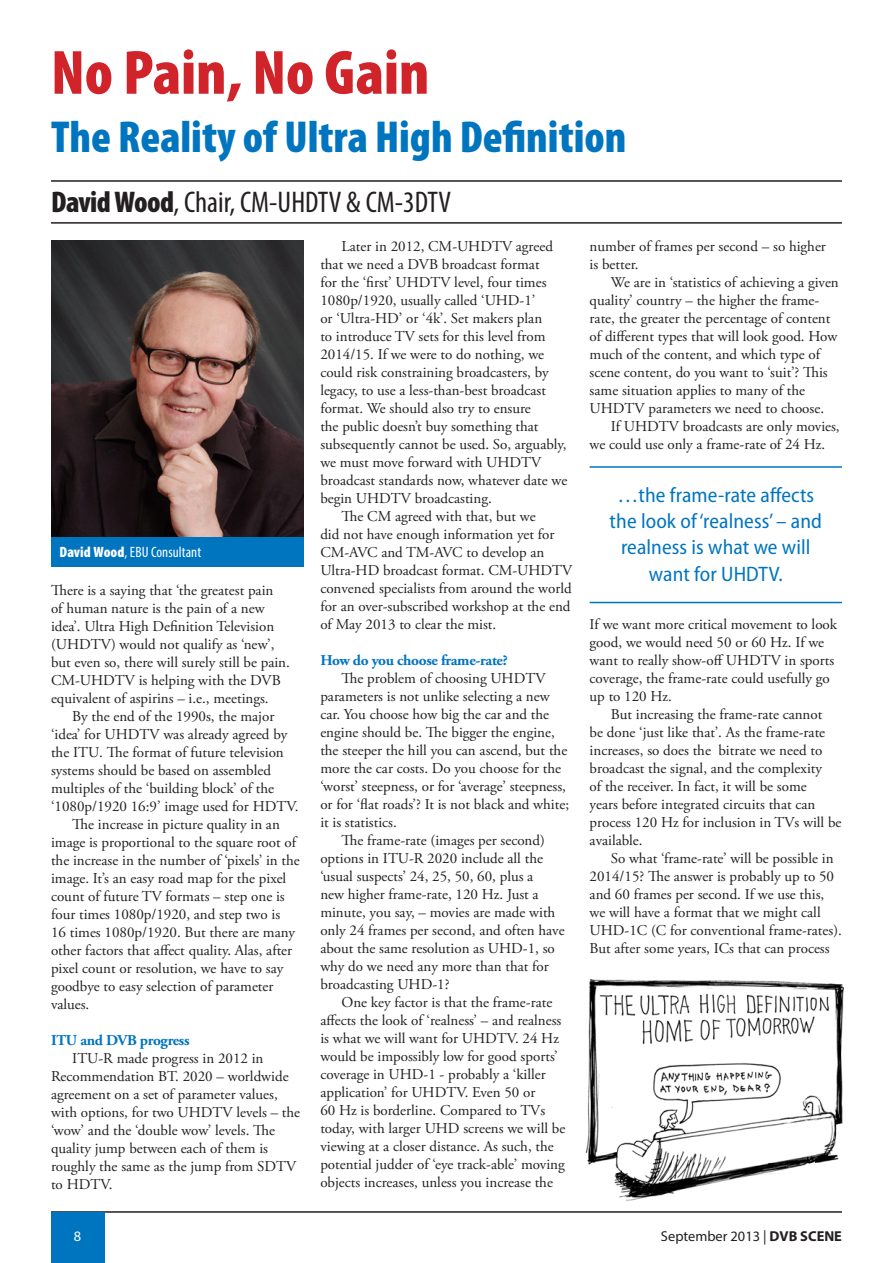
<style>
.page{position:relative;width:893px;height:1263px;background:#fff}
.page>*{position:absolute;margin:0;border:0;box-sizing:border-box;transform-origin:0 0}
.t1{font:900 condensed 63px "Myriad Pro";color:#d1232a}
.t2{font:900 condensed 45px "Myriad Pro";color:#0075bf}
.t3{font:condensed 30px "Myriad Pro";color:#231f20}
.t4{font:semi-condensed 21px/26.2px "Myriad Pro";letter-spacing:.005em;color:#0075bf;text-align:center}
.BODY_COPY{font:15px/18px "Adobe Garamond Pro";color:#231f20}
.BODY_COPY-2{font:700 15px "Adobe Garamond Pro";letter-spacing:-.02em;color:#0075bf}
.t5{font:condensed 15px "Myriad Pro";letter-spacing:.005em;color:#fff}
.t6{font:14.4px "Myriad Pro";color:#231f20}
.t7{font:14.4px "Myriad Pro";color:#fff}
.s1{font-weight:900}
.s2{font-weight:700}
</style>
<div class="page">
<hr style="left:51px;top:1211px;width:791px;height:2px;background:#231f20">
<div style="left:51px;top:1213px;width:53px;height:50px;background:#0075bf"></div>
<hr style="left:51px;top:180px;width:791px;height:2px;background:#231f20">
<hr style="left:51px;top:222px;width:791px;height:2px;background:#231f20">
<img style="left:51px;top:240px;width:252px;height:297px">
<div style="left:51px;top:537px;width:252px;height:30px;background:#0075bf"></div>
<hr style="left:590px;top:466px;width:252px;height:2px;background:#0075bf">
<hr style="left:590px;top:602px;width:252px;height:1px;background:#0075bf">
<img style="left:585px;top:979px;width:259px;height:222px">
<p class="t1" style="left:51px;top:38px;width:380px">No Pain, No Gain</p>
<p class="t2" style="left:51px;top:111px;width:577px">The Reality of Ultra High Definition</p>
<p class="t3" style="left:51px;top:183px;width:402px"><span class="s1">David Wood</span>, Chair, CM-UHDTV &amp; CM-3DTV</p>
<p class="t5" style="left:60px;top:543px;width:143px"><span class="s1">David Wood</span>, EBU Consultant</p>
<p class="BODY_COPY" style="left:51px;top:581px;width:240px">There is a saying that ‘the greatest pain<br>of human nature is the pain of a new idea’. Ultra High Definition Television (UHDTV) would not qualify as ‘new’, but even so, there will surely still be pain.<br>CM-UHDTV is helping with the DVB equivalent of aspirins – i.e., meetings.</p>
<p class="BODY_COPY" style="left:51px;top:707px;width:249px;text-indent:21px">By the end of the 1990s, the major ‘idea’ for UHDTV was already agreed by the ITU. The format of future television systems should be based on assembled multiples of the ‘building block’ of the ‘1080p/1920 16:9’ image used for HDTV.</p>
<p class="BODY_COPY" style="left:51px;top:815px;width:250px;text-indent:21px">The increase in picture quality in an image is proportional to the square root of the increase in the number of ‘pixels’ in the image. It’s an easy road map for the pixel count of future TV formats – step one is four times 1080p/1920, and step two is<br>16 times 1080p/1920. But there are many other factors that affect quality. Alas, after pixel count or resolution, we have to say goodbye to easy selection of parameter values.</p>
<p class="BODY_COPY-2" style="left:51px;top:1031px;width:140px">ITU and DVB progress</p>
<p class="BODY_COPY" style="left:51px;top:1049px;width:251px;text-indent:21px">ITU-R made progress in 2012 in<br>Recommendation BT. 2020 – worldwide agreement on a set of parameter values, with options, for two UHDTV levels – the ‘wow’ and the ‘double wow’ levels. The quality jump between each of them is roughly the same as the jump from SDTV to HDTV.</p>
<p class="BODY_COPY" style="left:320px;top:238px;width:249px;text-indent:21px">Later in 2012, CM-UHDTV agreed that we need a DVB broadcast format<br>for the ‘first’ UHDTV level, four times 1080p/1920, usually called ‘UHD-1’<br>or ‘Ultra-HD’ or ‘4k’. Set makers plan<br>to introduce TV sets for this level from 2014/15. If we were to do nothing, we could risk constraining broadcasters, by legacy, to use a less-than-best broadcast format. We should also try to ensure<br>the public doesn’t buy something that subsequently cannot be used. So, arguably, we must move forward with UHDTV broadcast standards now, whatever date we begin UHDTV broadcasting.</p>
<p class="BODY_COPY" style="left:320px;top:508px;width:253px;text-indent:21px">The CM agreed with that, but we<br>did not have enough information yet for CM-AVC and TM-AVC to develop an Ultra-HD broadcast format. CM-UHDTV convened specialists from around the world for an over-subscribed workshop at the end of May 2013 to clear the mist.</p>
<p class="BODY_COPY-2" style="left:320px;top:652px;width:189px">How do you choose frame-rate?</p>
<p class="BODY_COPY" style="left:320px;top:670px;width:250px;text-indent:21px">The problem of choosing UHDTV parameters is not unlike selecting a new car. You choose how big the car and the engine should be. The bigger the engine, the steeper the hill you can ascend, but the more the car costs. Do you choose for the ‘worst’ steepness, or for ‘average’ steepness, or for ‘flat roads’? It is not black and white; it is statistics.</p>
<p class="BODY_COPY" style="left:320px;top:832px;width:246px;text-indent:21px">The frame-rate (images per second) options in ITU-R 2020 include all the ‘usual suspects’ 24, 25, 50, 60, plus a<br>new higher frame-rate, 120 Hz. Just a minute, you say, – movies are made with only 24 frames per second, and often have about the same resolution as UHD-1, so why do we need any more than that for broadcasting UHD-1?</p>
<p class="BODY_COPY" style="left:320px;top:994px;width:246px;text-indent:21px">One key factor is that the frame-rate affects the look of ‘realness’ – and realness is what we will want for UHDTV. 24 Hz would be impossibly low for good sports’ coverage in UHD-1 - probably a ‘killer application’ for UHDTV. Even 50 or<br>60 Hz is borderline. Compared to TVs today, with larger UHD screens we will be viewing at a closer distance. As such, the potential judder of ‘eye track-able’ moving objects increases, unless you increase the</p>
<p class="BODY_COPY" style="left:590px;top:238px;width:238px">number of frames per second – so higher is better.</p>
<p class="BODY_COPY" style="left:590px;top:274px;width:251px;text-indent:21px">We are in ‘statistics of achieving a given quality’ country – the higher the frame&shy;rate, the greater the percentage of content of different types that will look good. How much of the content, and which type of scene content, do you want to ‘suit’? This same situation applies to many of the UHDTV parameters we need to choose.</p>
<p class="BODY_COPY" style="left:590px;top:418px;width:252px;text-indent:21px">If UHDTV broadcasts are only movies, we could use only a frame-rate of 24 Hz.</p>
<p class="t4" style="left:610px;top:482px;width:214px">…the frame-rate affects the look of ‘realness’ – and realness is what we will want for UHDTV.</p>
<p class="BODY_COPY" style="left:590px;top:616px;width:249px">If we want more critical movement to look good, we would need 50 or 60 Hz. If we want to really show-off UHDTV in sports coverage, the frame-rate could usefully go up to 120 Hz.</p>
<p class="BODY_COPY" style="left:590px;top:706px;width:253px;text-indent:21px">But increasing the frame-rate cannot<br>be done ‘just like that’. As the frame-rate increases, so does the bitrate we need to broadcast the signal, and the complexity<br>of the receiver. In fact, it will be some<br>years before integrated circuits that can process 120 Hz for inclusion in TVs will be available.</p>
<p class="BODY_COPY" style="left:590px;top:850px;width:254px;text-indent:21px">So what ‘frame-rate’ will be possible in 2014/15? The answer is probably up to 50 and 60 frames per second. If we use this, we will have a format that we might call UHD-1C (C for conventional frame-rates).<br>But after some years, ICs that can process</p>
<p class="t7" style="left:74px;top:1227px;width:9px">8</p>
<p class="t6" style="left:661px;top:1227px;width:183px">September 2013 | <span class="s2">DVB SCENE</span></p>
</div>
